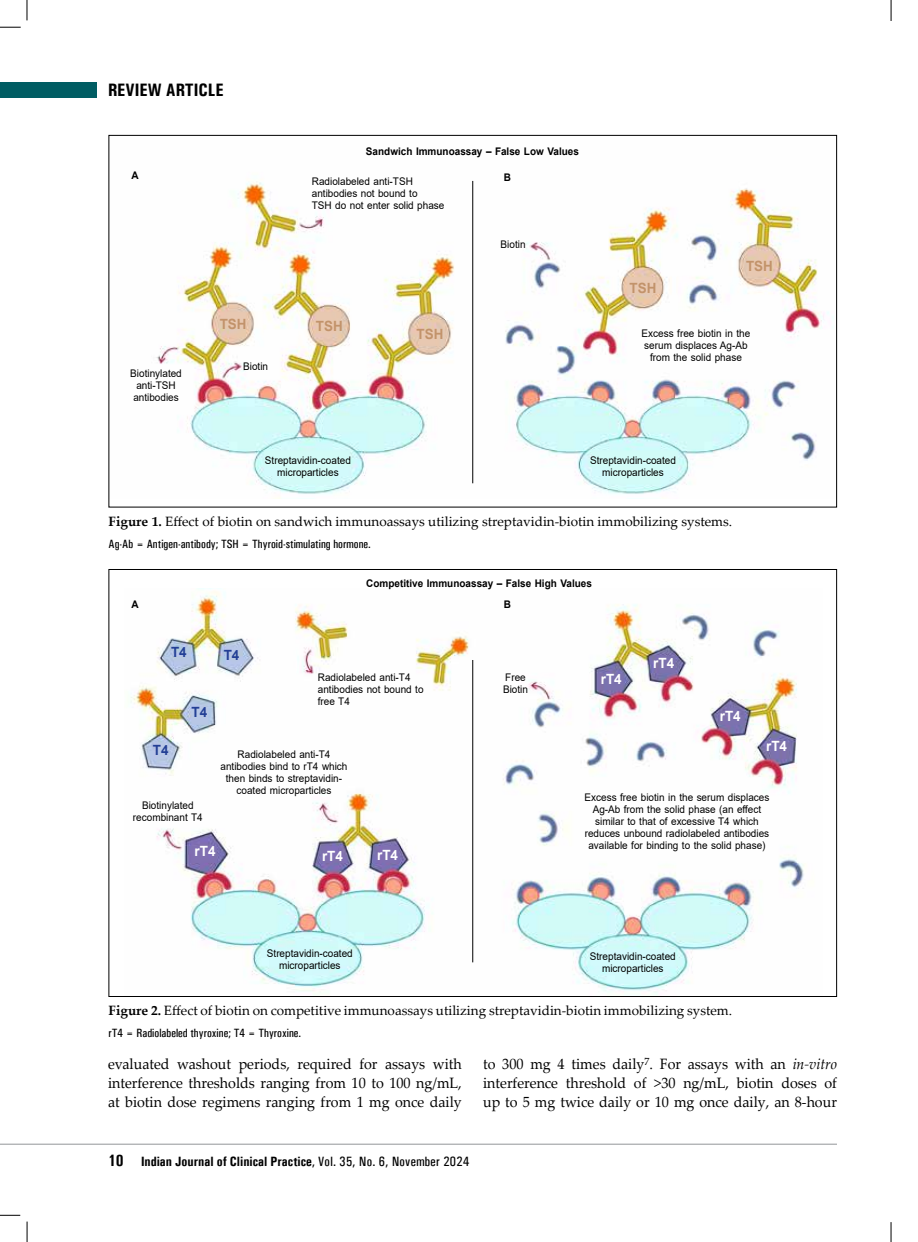
<style>
.page{position:relative;width:918px;height:1242px;background:#fff}
.page>*{position:absolute;margin:0;border:0;box-sizing:border-box;transform-origin:0 0}
.t1{font:700 18px "Univers Condensed";color:#000}
.t2{font:15px/18.8px "Palatino Linotype";color:#000;text-align:justify;scale:.95 1}
.t3{font:700 14.1px "Arial";color:#fff;scale:.95 1}
.t4{font:700 14.1px "Arial";color:#c2936b;scale:.95 1}
.t5{font:700 14.1px "Arial";color:#233f95;scale:.95 1}
.t6{font:13.5px "Palatino Linotype";color:#000}
.t7{font:700 13.5px "Univers Condensed";color:#000}
.t8{font:12px "Univers Condensed";color:#000}
.t9{font:10.5px/12px "Arial";color:#000;text-align:center;scale:.95 1}
.t10{font:700 10.5px "Arial";color:#000;scale:.95 1}
.s1{font-weight:700}
.s2{font-style:italic}
.s3{font-size:16.5px}
.s4{font-weight:400}
</style>
<div class="page">
<div style="left:0;top:83px;width:97px;height:15px;background:#005d63"></div>
<svg style="left:0;top:27px;width:21px;height:1px"></svg>
<svg style="left:27px;top:0;width:1px;height:20px"></svg>
<svg style="left:27px;top:1222px;width:1px;height:20px"></svg>
<svg style="left:0;top:1215px;width:20px;height:1px"></svg>
<svg style="left:891px;top:0;width:1px;height:21px"></svg>
<svg style="left:891px;top:1222px;width:1px;height:20px"></svg>
<hr style="left:0;top:1144px;width:837px;height:1px;background:#939598">
<img style="left:156px;top:180px;width:677px;height:319px">
<hr style="left:472px;top:181px;width:1px;height:302px;background:#000">
<img style="left:131px;top:591px;width:674px;height:404px">
<hr style="left:472px;top:660px;width:1px;height:302px;background:#000">
<h1 class="t1" style="left:108px;top:79px;width:117px">REVIEW ARTICLE</h1>
<p class="t10" style="left:366px;top:144px;width:226px">Sandwich Immunoassay – False Low Values</p>
<p class="t10" style="left:132px;top:168px;width:9px">A</p>
<p class="t10" style="left:504px;top:170px;width:9px">B</p>
<p class="t9" style="left:312px;top:175px;width:141px;text-align:left">Radiolabeled anti-TSH antibodies not bound to<br>TSH do not enter solid phase</p>
<p class="t9" style="left:130px;top:367px;width:56px;text-align:left">Biotinylated anti-TSH antibodies</p>
<h3 class="t4" style="left:220px;top:314px;width:30px">TSH</h3>
<h3 class="t4" style="left:316px;top:316px;width:30px">TSH</h3>
<p class="t9" style="left:243px;top:360px;width:28px">Biotin</p>
<p class="t9" style="left:265px;top:454px;width:92px">Streptavidin-coated microparticles</p>
<h3 class="t4" style="left:417px;top:324px;width:30px">TSH</h3>
<p class="t9" style="left:501px;top:239px;width:28px">Biotin</p>
<h3 class="t4" style="left:630px;top:278px;width:30px">TSH</h3>
<h3 class="t4" style="left:746px;top:256px;width:30px">TSH</h3>
<p class="t9" style="left:642px;top:327px;width:116px">Excess free biotin in the serum displaces Ag-Ab from the solid phase</p>
<p class="t9" style="left:590px;top:454px;width:92px">Streptavidin-coated microparticles</p>
<p class="t6" style="left:109px;top:512px;width:625px"><span class="s1">Figure 1.</span> Effect of biotin on sandwich immunoassays utilizing streptavidin-biotin immobilizing systems.</p>
<p class="t8" style="left:109px;top:537px;width:264px">Ag-Ab = Antigen-antibody; TSH = Thyroid-stimulating hormone.</p>
<p class="t10" style="left:366px;top:576px;width:239px">Competitive Immunoassay – False High Values</p>
<p class="t10" style="left:132px;top:597px;width:9px">A</p>
<p class="t10" style="left:504px;top:597px;width:9px">B</p>
<h3 class="t5" style="left:171px;top:642px;width:18px">T4</h3>
<h3 class="t5" style="left:224px;top:645px;width:18px">T4</h3>
<h3 class="t5" style="left:192px;top:702px;width:18px">T4</h3>
<p class="t9" style="left:318px;top:671px;width:113px;text-align:left">Radiolabeled anti-T4 antibodies not bound to free T4</p>
<p class="t9" style="left:503px;top:671px;width:28px;text-align:left">Free<br>Biotin</p>
<h3 class="t5" style="left:153px;top:740px;width:18px">T4</h3>
<p class="t9" style="left:133px;top:799px;width:75px">Biotinylated recombinant T4</p>
<p class="t9" style="left:221px;top:748px;width:135px">Radiolabeled anti-T4 antibodies bind to rT4 which then binds to streptavidin&shy;coated microparticles</p>
<h3 class="t3" style="left:195px;top:842px;width:23px">rT4</h3>
<h3 class="t3" style="left:322px;top:846px;width:23px">rT4</h3>
<h3 class="t3" style="left:377px;top:845px;width:23px">rT4</h3>
<h3 class="t3" style="left:601px;top:669px;width:23px">rT4</h3>
<h3 class="t3" style="left:653px;top:653px;width:23px">rT4</h3>
<h3 class="t3" style="left:720px;top:707px;width:23px">rT4</h3>
<h3 class="t3" style="left:766px;top:736px;width:23px">rT4</h3>
<p class="t9" style="left:585px;top:791px;width:196px">Excess free biotin in the serum displaces Ag-Ab from the solid phase (an effect similar to that of excessive T4 which reduces unbound radiolabeled antibodies available for binding to the solid phase)</p>
<p class="t9" style="left:267px;top:947px;width:92px">Streptavidin-coated microparticles</p>
<p class="t9" style="left:590px;top:950px;width:92px">Streptavidin-coated microparticles</p>
<p class="t6" style="left:109px;top:1001px;width:625px"><span class="s1">Figure 2.</span> Effect of biotin on competitive immunoassays utilizing streptavidin-biotin immobilizing system.</p>
<p class="t8" style="left:109px;top:1026px;width:194px">rT4 = Radiolabeled thyroxine; T4 = Thyroxine.</p>
<h2 class="t2" style="left:108px;top:1054px;width:374px">evaluated washout periods, required for assays with interference thresholds ranging from 10 to 100 ng/mL, at biotin dose regimens ranging from 1 mg once daily</h2>
<h2 class="t2" style="left:483px;top:1054px;width:374px">to 300 mg 4 times daily<sup>7</sup>. For assays with an <span class="s2">in-vitro </span>interference threshold of &gt;30 ng/mL, biotin doses of up to 5 mg twice daily or 10 mg once daily, an 8-hour</h2>
<p class="t7" style="left:108px;top:1153px;width:363px"><span class="s3">10</span> Indian Journal of Clinical Practice<span class="s4">, Vol. 35, No. 6, November 2024</span></p>
</div>
